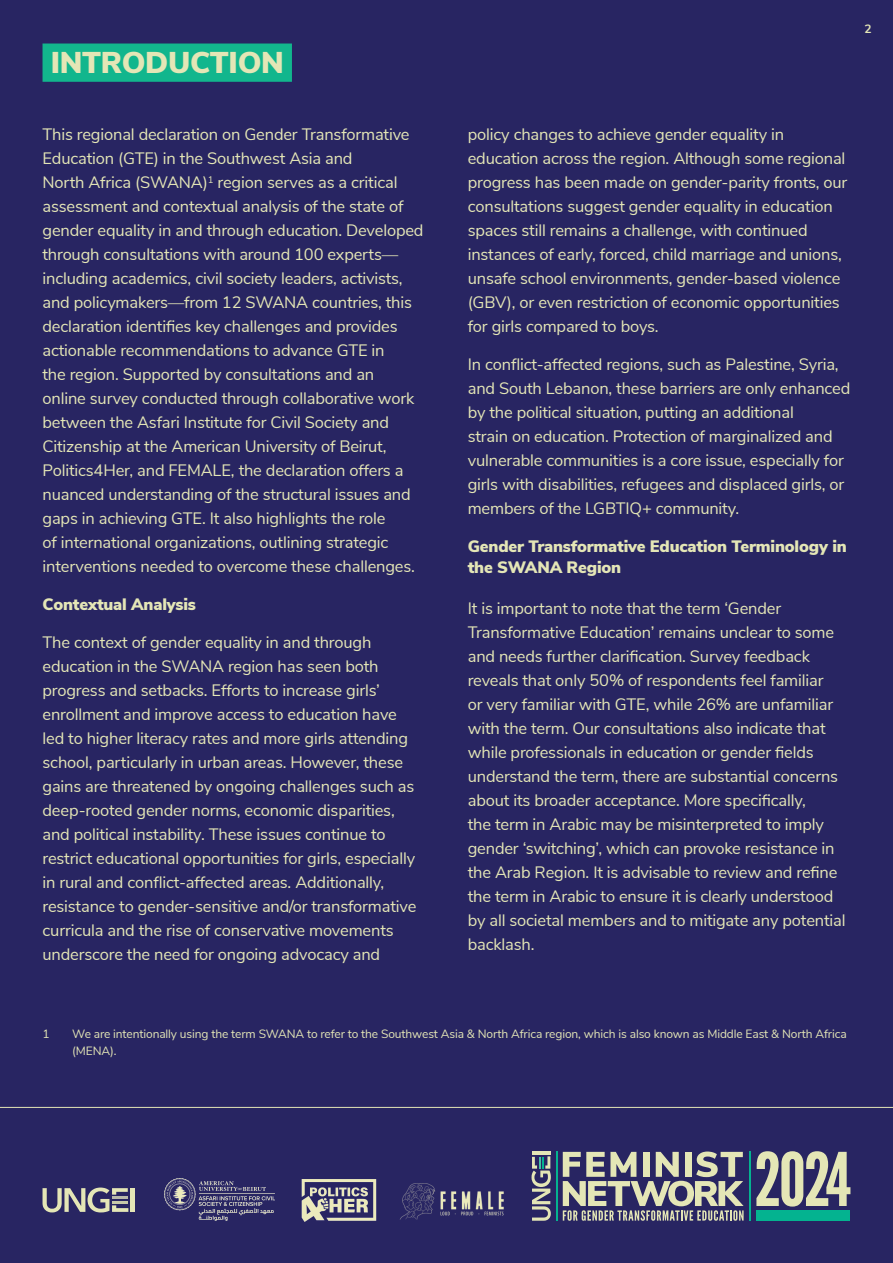
<style>
.page{position:relative;width:893px;height:1263px;background:#282562}
.page>*{position:absolute;margin:0;border:0;box-sizing:border-box;transform-origin:0 0}
.h1_pink_bg{font:900 30px "Nunito Sans";letter-spacing:-.01em;color:#e4e6b6}
.t1{font:16.5px/24px "Nunito Sans";letter-spacing:-.01em;color:#e4e6b6}
.t2{font:900 16.5px/21px "Nunito Sans";letter-spacing:-.01em;color:#e4e6b6}
.footnote{font:12px/16.5px "Nunito Sans";letter-spacing:-.01em;color:#e4e6b6}
.t3{font:700 12px "Nunito Sans";color:#e4e6b6}
</style>
<div class="page">
<hr style="left:0;top:1107px;width:893px;height:1px;background:#e4e6b6">
<svg style="left:756px;top:1151px;width:94px;height:55px"></svg>
<svg style="left:531px;top:1156px;width:20px;height:65px"></svg>
<hr style="left:532px;top:1151px;width:18px;height:4px;background:#e4e6b6">
<svg style="left:563px;top:1151px;width:181px;height:70px"></svg>
<hr style="left:556px;top:1151px;width:1px;height:70px;background:#04b390">
<hr style="left:749px;top:1151px;width:2px;height:70px;background:#04b390">
<div style="left:756px;top:1210px;width:94px;height:11px;background:#04b390"></div>
<svg style="left:43px;top:1187px;width:85px;height:25px"></svg>
<hr style="left:131px;top:1188px;width:4px;height:24px;background:#e4e6b6">
<img style="left:301px;top:1179px;width:76px;height:43px">
<img style="left:400px;top:1183px;width:104px;height:37px">
<img style="left:165px;top:1179px;width:109px;height:41px">
<div style="left:43px;top:44px;width:249px;height:38px;background:#12b68d"></div>
<p class="h1_pink_bg" style="left:51px;top:40px;width:235px">INTRODUCTION</p>
<p class="t1" style="left:43px;top:121px;width:383px">This regional declaration on Gender Transformative Education (GTE) in the Southwest Asia and<br>North Africa (SWANA)<sup>1</sup> region serves as a critical assessment and contextual analysis of the state of gender equality in and through education. Developed through consultations with around 100 experts— including academics, civil society leaders, activists, and policymakers—from 12 SWANA countries, this declaration identifies key challenges and provides actionable recommendations to advance GTE in<br>the region. Supported by consultations and an<br>online survey conducted through collaborative work between the Asfari Institute for Civil Society and Citizenship at the American University of Beirut, Politics4Her, and FEMALE, the declaration offers a nuanced understanding of the structural issues and gaps in achieving GTE. It also highlights the role<br>of international organizations, outlining strategic interventions needed to overcome these challenges.</p>
<p class="t2" style="left:43px;top:593px;width:155px">Contextual Analysis</p>
<p class="t1" style="left:43px;top:629px;width:375px">The context of gender equality in and through education in the SWANA region has seen both progress and setbacks. Efforts to increase girls’ enrollment and improve access to education have led to higher literacy rates and more girls attending school, particularly in urban areas. However, these gains are threatened by ongoing challenges such as deep-rooted gender norms, economic disparities, and political instability. These issues continue to restrict educational opportunities for girls, especially in rural and conflict-affected areas. Additionally, resistance to gender-sensitive and/or transformative curricula and the rise of conservative movements underscore the need for ongoing advocacy and</p>
<p class="t3" style="left:864px;top:20px;width:9px">2</p>
<p class="t1" style="left:468px;top:121px;width:381px">policy changes to achieve gender equality in education across the region. Although some regional progress has been made on gender-parity fronts, our consultations suggest gender equality in education spaces still remains a challenge, with continued instances of early, forced, child marriage and unions, unsafe school environments, gender-based violence (GBV), or even restriction of economic opportunities for girls compared to boys.</p>
<p class="t1" style="left:468px;top:351px;width:384px">In conflict-affected regions, such as Palestine, Syria, and South Lebanon, these barriers are only enhanced by the political situation, putting an additional<br>strain on education. Protection of marginalized and vulnerable communities is a core issue, especially for girls with disabilities, refugees and displaced girls, or members of the LGBTIQ+ community.</p>
<p class="t2" style="left:468px;top:535px;width:381px">Gender Transformative Education Terminology in the SWANA Region</p>
<p class="t1" style="left:468px;top:595px;width:379px">It is important to note that the term ‘Gender Transformative Education’ remains unclear to some and needs further clarification. Survey feedback reveals that only 50% of respondents feel familiar<br>or very familiar with GTE, while 26% are unfamiliar with the term. Our consultations also indicate that while professionals in education or gender fields understand the term, there are substantial concerns about its broader acceptance. More specifically,<br>the term in Arabic may be misinterpreted to imply gender ‘switching’, which can provoke resistance in the Arab Region. It is advisable to review and refine the term in Arabic to ensure it is clearly understood by all societal members and to mitigate any potential backlash.</p>
<p class="footnote" style="left:43px;top:1025px;width:9px">1</p>
<p class="footnote" style="left:72px;top:1025px;width:776px">We are intentionally using the term SWANA to refer to the Southwest Asia &amp; North Africa region, which is also known as Middle East &amp; North Africa (MENA).</p>
</div>
